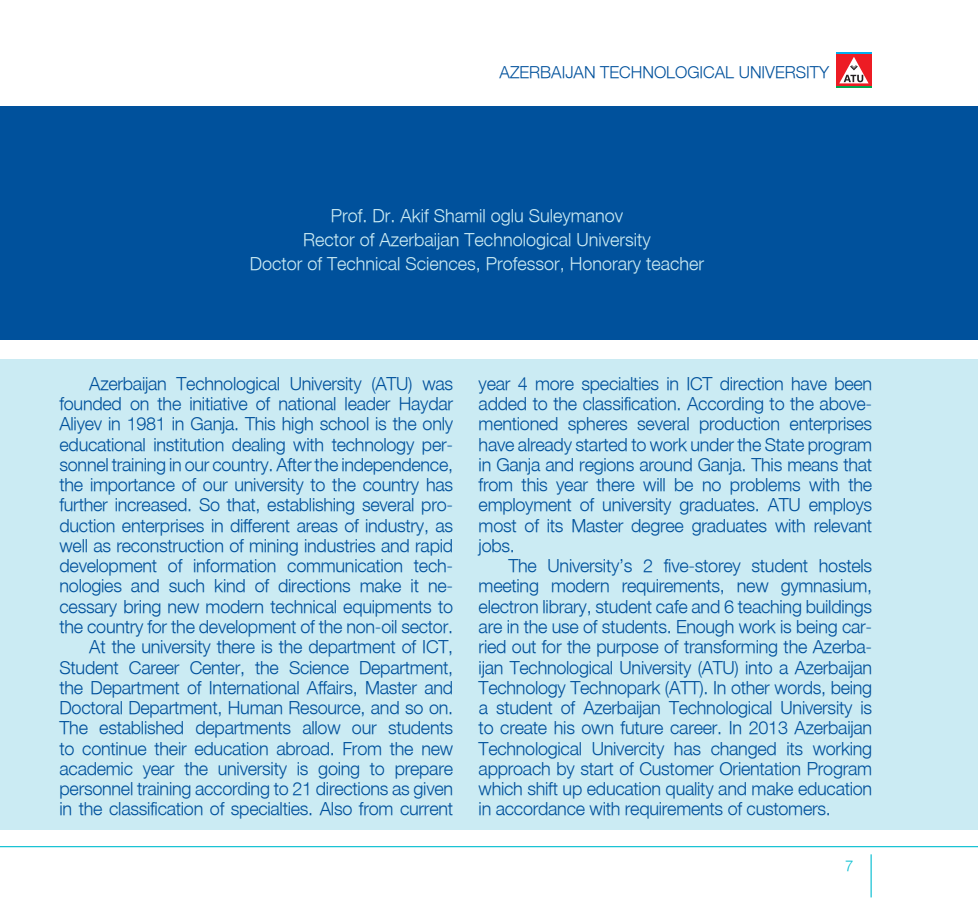
<style>
.page{position:relative;width:978px;height:915px;background:#fff}
.page>*{position:absolute;margin:0;border:0;box-sizing:border-box;transform-origin:0 0}
.t1{font:300 18px/20.2px "Azeron";letter-spacing:-.015em;color:#00519c;text-align:justify}
.t2{font:300 18px/24px "Azeron";color:#cbebf3;text-align:center}
.t3{font:300 16.5px "Azeron";color:#00519c}
.t4{font:300 15px "Azeron";color:#00bcd0}
</style>
<div class="page">
<hr style="left:0;top:845px;width:978px;height:1px;background:#00bcd0">
<hr style="left:871px;top:854px;width:1px;height:43px;background:#00bcd0">
<div style="left:836px;top:52px;width:36px;height:36px;background:#ed1c24"></div>
<hr style="left:836px;top:52px;width:36px;height:2px;background:#00aeef">
<hr style="left:836px;top:86px;width:36px;height:2px;background:#00a650">
<svg style="left:839px;top:57px;width:30px;height:26px"></svg>
<div style="left:0;top:106px;width:978px;height:233px;background:#00519c"></div>
<div style="left:0;top:359px;width:978px;height:470px;background:#cbebf3"></div>
<p class="t3" style="left:500px;top:62px;width:331px">AZERBAЫJAN TECHNOLOGЫCAL UNЫVERSЫTY</p>
<p class="t2" style="left:250px;top:203px;width:456px">Prof. Dr. Akif Shamil oglu Suleymanov<br>Rector of Azerbaijan Technological University<br>Doctor of Technical Sciences, Professor, Honorary teacher</p>
<p class="t1" style="left:60px;top:373px;width:395px;text-align:right">Азербаиъан Тежщнолоэижал Университй (АТУ) wас фоундед он тще инитиативе оф натионал леадер Щайдар Алийев ин 1981 ин Эанъа. This high school is the on ly educational institution dealing with technology per&shy;son nel training in our country. After the independence, the importance of our university to the country has furt her increased. So that, establishing several pro&shy;duction enterprises in different areas of industry, as well as reconstruction of mining industries and ra pid development of information communication tech&shy;nologies and such kind of directions make it ne&shy;cessary bring new modern technical equipments to the country for the development of the non-oil sector.<br>At the university there is the department of ICT, Student Career Center, the Science Department, the Department of International Affairs, Master and Doctoral Department, Human Resource, and so on.<br>The established departments allow our students to continue their education abroad. From the new academic year the university is going to prepare personnel training according to 21 directions as given in the classification of specialties. Also from current</p>
<p class="t1" style="left:479px;top:373px;width:395px">year 4 more specialties in ICT direction have been added to the classification. According to the above&shy;mentioned spheres several production enterprises have already started to work under the State program in Ganja and regions around Ganja. This means that from this year there will be no problems with the employment of university graduates. ATU employs most of its Master degree graduates with relevant jobs.</p>
<p class="t1" style="left:479px;top:555px;width:395px;text-indent:30px">The University’s 2 five-storey student hostels meeting modern requirements, new gymnasium, electron library, student cafe and 6 teaching buildings are in the use of students. Еноуэщ wорк ис беинэ жар&shy;риед оут фор тще пурпосе оф трансформинэ тще Азерба&shy;иъан Тежщнолоэижал Университй (АТУ) инто а Азербаиъан Тежщнолоэй Тежщнопарк (АТТ). In other words, being a student of Azerbaijan Technological University is to create his own future career. In 2013 Azerbaijan Technological Univercity has changed its working approach by start of Customer Orientation Program which shift up education quality and make education in accordance with requirements of customers.</p>
<p class="t4" style="left:845px;top:855px;width:10px">7</p>
</div>
